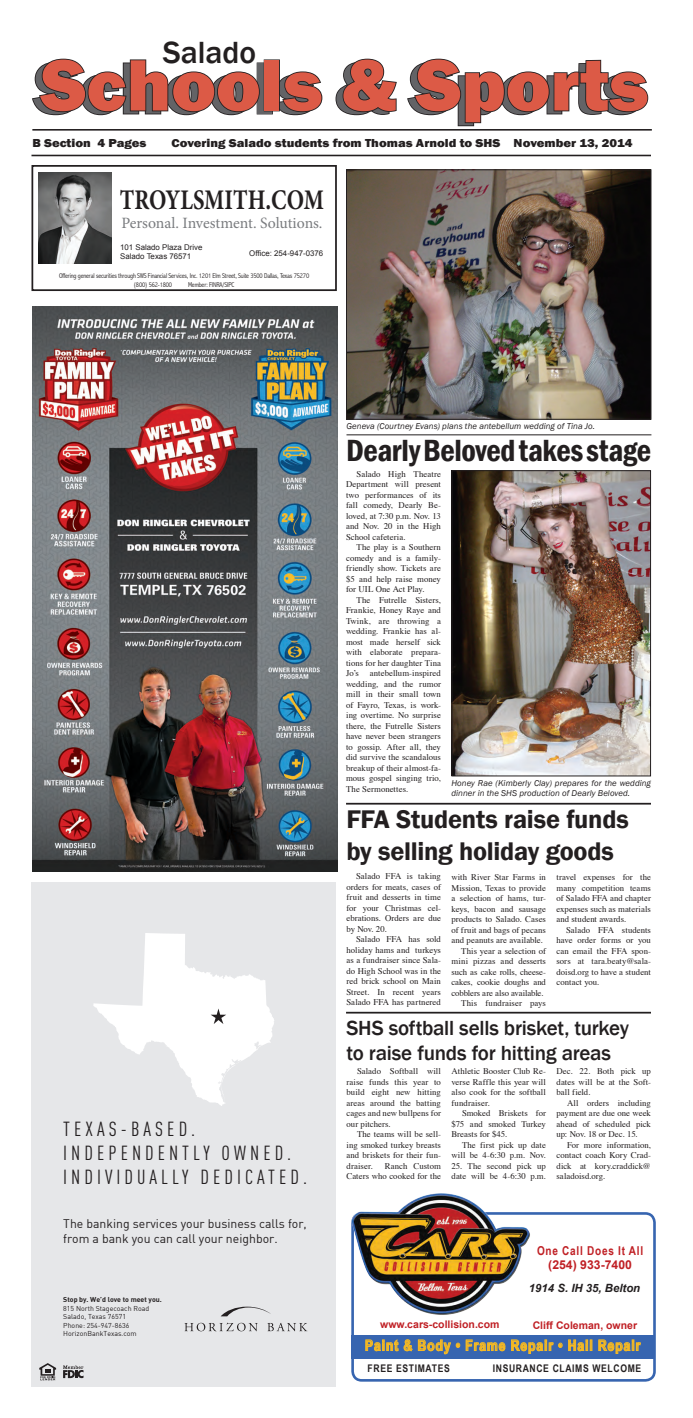
<style>
.page{position:relative;width:693px;height:1418px;background:#fff}
.page>*{position:absolute;margin:0;border:0;box-sizing:border-box;transform-origin:0 0}
.t1{font:800 75.25px "Franklin Gothic";color:#dc5a46}
.t2{font:600 condensed 31.5px "Franklin Gothic";letter-spacing:-.01em;color:#231f20}
.t3{font:500 31.5px "Franklin Gothic";color:#231f20}
.t4{font:700 28.44px "Minion Pro";color:#231f20;scale:.8 1}
.t5{font:600 26.25px/31.5px "Franklin Gothic";letter-spacing:-.01em;color:#231f20}
.t6{font:500 21px/25.2px "Franklin Gothic";letter-spacing:-.015em;color:#231f20}
.t7{font:20.12px/24.2px "DIN Cond";letter-spacing:.2em;color:#231f20}
.t8{font:15.75px "Minion Pro";letter-spacing:-.005em;color:#7a7c7f}
.t9{font:700 14.88px "Arial Narrow";letter-spacing:.06em;color:#f5b923}
.t10{font:12.25px/14.7px "DIN";color:#231f20}
.t11{font:700 12.25px "Arial Narrow";letter-spacing:.06em;color:#c02025}
.t12{font:700 12.25px "Arial";color:#c02025}
.t13{font:800 11.9px "Franklin Gothic";color:#231f20;scale:1.1 1}
.t14{font:italic 700 11.38px "Arial";color:#231f20}
.t15{font:700 10.5px "Arial";color:#c02025}
.t16{font:700 10.5px "Arial Narrow";letter-spacing:.06em;color:#231f20}
.t17{font:8.75px/10.5px "Times";letter-spacing:.005em;color:#231f20;text-align:justify}
.t18{font:italic 8.75px/10.5px "Franklin Gothic";letter-spacing:.005em;color:#231f20}
.t19{font:7.88px/9.5px "Arial";color:#231f20}
.t20{font:300 condensed 7px/8.4px "Abadi";letter-spacing:-.02em;color:#231f20}
.t21{font:7px/8.4px "DIN";color:#231f20}
.t22{font:7px "DIN Bold";color:#231f20}
</style>
<div class="page">
<img style="left:32px;top:307px;width:305px;height:564px">
<div style="left:32px;top:882px;width:304px;height:504px;background:#e6e7e9"></div>
<svg style="left:93px;top:933px;width:181px;height:173px"></svg>
<svg style="left:221px;top:1306px;width:50px;height:10px"></svg>
<svg style="left:184px;top:1322px;width:74px;height:9px"></svg>
<svg style="left:267px;top:1323px;width:40px;height:8px"></svg>
<svg style="left:63px;top:1365px;width:21px;height:13px"></svg>
<svg style="left:39px;top:1363px;width:17px;height:17px"></svg>
<div style="left:257px;top:62px;width:16px;height:52px;border:2px solid #231f20"></div>
<hr style="left:32px;top:129px;width:620px;height:2px;background:#231f20">
<hr style="left:31px;top:155px;width:620px;height:1px;background:#231f20">
<svg style="left:32px;top:58px;width:229px;height:58px"></svg>
<div style="left:264px;top:59px;width:16px;height:52px;border:2px solid #231f20"></div>
<svg style="left:274px;top:71px;width:49px;height:45px"></svg>
<svg style="left:335px;top:58px;width:62px;height:58px"></svg>
<svg style="left:407px;top:58px;width:242px;height:69px"></svg>
<div style="left:32px;top:165px;width:305px;height:126px;border:2px solid #231f20"></div>
<img style="left:39px;top:172px;width:73px;height:92px">
<div style="left:351px;top:1335px;width:303px;height:23px;background:#3765b0"></div>
<div style="left:351px;top:1212px;width:305px;height:169px;border:3px solid #3765b0;border-radius:9px"></div>
<svg style="left:365px;top:1339px;width:95px;height:15px"></svg>
<svg style="left:466px;top:1339px;width:39px;height:12px"></svg>
<svg style="left:511px;top:1339px;width:81px;height:14px"></svg>
<svg style="left:598px;top:1339px;width:43px;height:14px"></svg>
<img style="left:351px;top:1193px;width:180px;height:122px">
<img style="left:348px;top:171px;width:301px;height:247px">
<div style="left:346px;top:169px;width:305px;height:251px;border:1px solid #231f20"></div>
<img style="left:454px;top:472px;width:195px;height:302px">
<div style="left:452px;top:470px;width:199px;height:306px;border:1px solid #231f20"></div>
<hr style="left:346px;top:803px;width:305px;height:1px;background:#231f20">
<hr style="left:346px;top:434px;width:305px;height:1px;background:#231f20">
<hr style="left:346px;top:1011px;width:305px;height:2px;background:#231f20">
<h2 class="t3" style="left:163px;top:33px;width:95px">Salado</h2>
<h1 class="t1" style="left:41px;top:36px;width:609px">Schools &amp; Sports</h1>
<h3 class="t13" style="left:32px;top:135px;width:105px">B Section 4 Pages</h3>
<h3 class="t13" style="left:172px;top:135px;width:421px">Covering Salado students from Thomas Arnold to SHS November 13, 2014</h3>
<h3 class="t4" style="left:120px;top:180px;width:257px">TROYLSMITH.COM</h3>
<h3 class="t8" style="left:121px;top:212px;width:203px">Personal. Investment. Solutions.</h3>
<p class="t19" style="left:120px;top:242px;width:84px">101 Salado Plaza Drive<br>Salado Texas 76571</p>
<p class="t19" style="left:249px;top:249px;width:75px">Office: 254-947-0376</p>
<p class="t20" style="left:134px;top:271px;width:177px;text-indent:-75px">Offering general securities through SWS Financial Services, Inc. 1201 Elm Street, Suite 3500 Dallas, Texas 75270 (800) 562-1800</p>
<p class="t20" style="left:188px;top:280px;width:48px">Member: FINRA/SIPC</p>
<h3 class="t7" style="left:63px;top:1116px;width:245px">TEXAS-BASED.<br>INDEPENDENTLY OWNED.<br>INDIVIDUALLY DEDICATED.</h3>
<h3 class="t10" style="left:63px;top:1216px;width:245px">The banking services your business calls for, from a bank you can call your neighbor.</h3>
<p class="t22" style="left:63px;top:1295px;width:100px">Stop by. We’d love to meet you.</p>
<p class="t21" style="left:63px;top:1303px;width:87px">815 North Stagecoach Road<br>Salado, Texas 76571<br>Phone: 254-947-8636<br>HorizonBankTexas.com</p>
<p class="t18" style="left:346px;top:421px;width:250px">Geneva (Courtney Evans) plans the antebellum wedding of Tina Jo.</p>
<h2 class="t2" style="left:346px;top:429px;width:307px">Dearly Beloved takes stage</h2>
<p class="t17" style="left:346px;top:468px;width:96px;text-indent:10px">Salado High Theatre Department will present two performances of its fall comedy, Dearly Be&shy;loved, at 7:30 p.m. Nov. 13 and Nov. 20 in the High School cafeteria.</p>
<p class="t17" style="left:346px;top:541px;width:96px;text-indent:10px">The play is a Southern comedy and is a family&shy;friendly show. Tickets are $5 and help raise money for UIL One Act Play.</p>
<p class="t17" style="left:346px;top:594px;width:96px;text-indent:10px">The Futrelle Sisters, Frankie, Honey Raye and Twink, are throwing a wedding. Frankie has al&shy;most made herself sick with elaborate prepara&shy;tions for her daughter Tina Jo’s antebellum-inspired wedding, and the rumor mill in their small town of Fayro, Texas, is work&shy;ing overtime. No surprise there, the Futrelle Sisters have never been strangers to gossip. After all, they did survive the scandalous breakup of their almost-fa&shy;mous gospel singing trio, The Sermonettes.</p>
<p class="t18" style="left:452px;top:777px;width:201px">Honey Rae (Kimberly Clay) prepares for the wedding dinner in the SHS production of Dearly Beloved.</p>
<h3 class="t5" style="left:346px;top:804px;width:284px">FFA Students raise funds by selling holiday goods</h3>
<p class="t17" style="left:451px;top:871px;width:96px">with River Star Farms in</p>
<p class="t17" style="left:451px;top:881px;width:96px">Mission, Texas to provide</p>
<p class="t17" style="left:451px;top:892px;width:96px">a selection of hams, tur-</p>
<p class="t17" style="left:451px;top:902px;width:96px">keys, bacon and sausage</p>
<p class="t17" style="left:451px;top:913px;width:96px">products to Salado. Cases</p>
<p class="t17" style="left:451px;top:923px;width:96px">of fruit and bags of pecans</p>
<p class="t17" style="left:451px;top:934px;width:93px">and peanuts are available.</p>
<p class="t17" style="left:461px;top:944px;width:86px">This year a selection of</p>
<p class="t17" style="left:451px;top:955px;width:96px">mini pizzas and desserts</p>
<p class="t17" style="left:451px;top:965px;width:96px">such as cake rolls, cheese-</p>
<p class="t17" style="left:451px;top:976px;width:96px">cakes, cookie doughs and</p>
<p class="t17" style="left:451px;top:986px;width:94px">cobblers are also available.</p>
<p class="t17" style="left:461px;top:997px;width:86px">This fundraiser pays</p>
<p class="t17" style="left:346px;top:870px;width:96px;text-indent:10px">Salado FFA is taking orders for meats, cases of fruit and desserts in time for your Christmas cel&shy;ebrations. Orders are due by Nov. 20.</p>
<p class="t17" style="left:346px;top:933px;width:96px;text-indent:10px">Salado FFA has sold holiday hams and turkeys as a fundraiser since Sala&shy;do High School was in the red brick school on Main Street. In recent years Salado FFA has partnered</p>
<p class="t17" style="left:556px;top:871px;width:96px">travel expenses for the many competition teams of Salado FFA and chapter expenses such as materials and student awards.</p>
<p class="t17" style="left:556px;top:923px;width:96px;text-indent:10px">Salado FFA students have order forms or you can email the FFA spon&shy;sors at tara.beaty@sala&shy;doisd.org to have a student contact you.</p>
<h3 class="t6" style="left:346px;top:1015px;width:284px">SHS softball sells brisket, turkey to raise funds for hitting areas</h3>
<p class="t17" style="left:346px;top:1065px;width:96px;text-indent:10px">Salado Softball will raise funds this year to build eight new hitting areas around the batting cages and new bullpens for our pitchers.</p>
<p class="t17" style="left:346px;top:1128px;width:96px;text-indent:10px">The teams will be sell&shy;ing smoked turkey breasts and briskets for their fun&shy;draiser.</p>
<p class="t17" style="left:346px;top:1159px;width:96px;text-align:right">Ranch Custom<br>Caters who cooked for the</p>
<p class="t17" style="left:452px;top:1065px;width:96px">Athletic Booster Club Re&shy;verse Raffle this year will also cook for the softball fundraiser.</p>
<p class="t17" style="left:452px;top:1107px;width:96px;text-indent:10px">Smoked Briskets for $75 and smoked Turkey Breasts for $45.</p>
<p class="t17" style="left:452px;top:1138px;width:96px;text-align:right">The first pick up date will be 4-6:30 p.m. Nov.</p>
<p class="t17" style="left:452px;top:1159px;width:96px">25. The second pick up date will be 4-6:30 p.m.</p>
<p class="t17" style="left:556px;top:1065px;width:96px">Dec. 22. Both pick up dates will be at the Soft&shy;ball field.</p>
<p class="t17" style="left:556px;top:1096px;width:96px;text-indent:10px">All orders including payment are due one week ahead of scheduled pick up: Nov. 18 or Dec. 15.</p>
<p class="t17" style="left:556px;top:1138px;width:96px;text-indent:10px">For more information, contact coach Kory Crad&shy;dick at kory.craddick@ saladoisd.org.</p>
<h3 class="t11" style="left:537px;top:1241px;width:108px">One Call Does It All</h3>
<h3 class="t12" style="left:548px;top:1258px;width:85px">(254) 933-7400</h3>
<h3 class="t14" style="left:529px;top:1281px;width:113px">1914 S. IH 35, Belton</h3>
<p class="t15" style="left:533px;top:1319px;width:106px">Cliff Coleman, owner</p>
<h3 class="t9" style="left:365px;top:1334px;width:277px">Paint &amp; Body • Frame Repair • Hail Repair</h3>
<p class="t16" style="left:368px;top:1360px;width:84px">FREE ESTIMATES</p>
<p class="t16" style="left:493px;top:1360px;width:150px">INSURANCE CLAIMS WELCOME</p>
<p class="t15" style="left:380px;top:1318px;width:121px">www.cars-collision.com</p>
</div>
